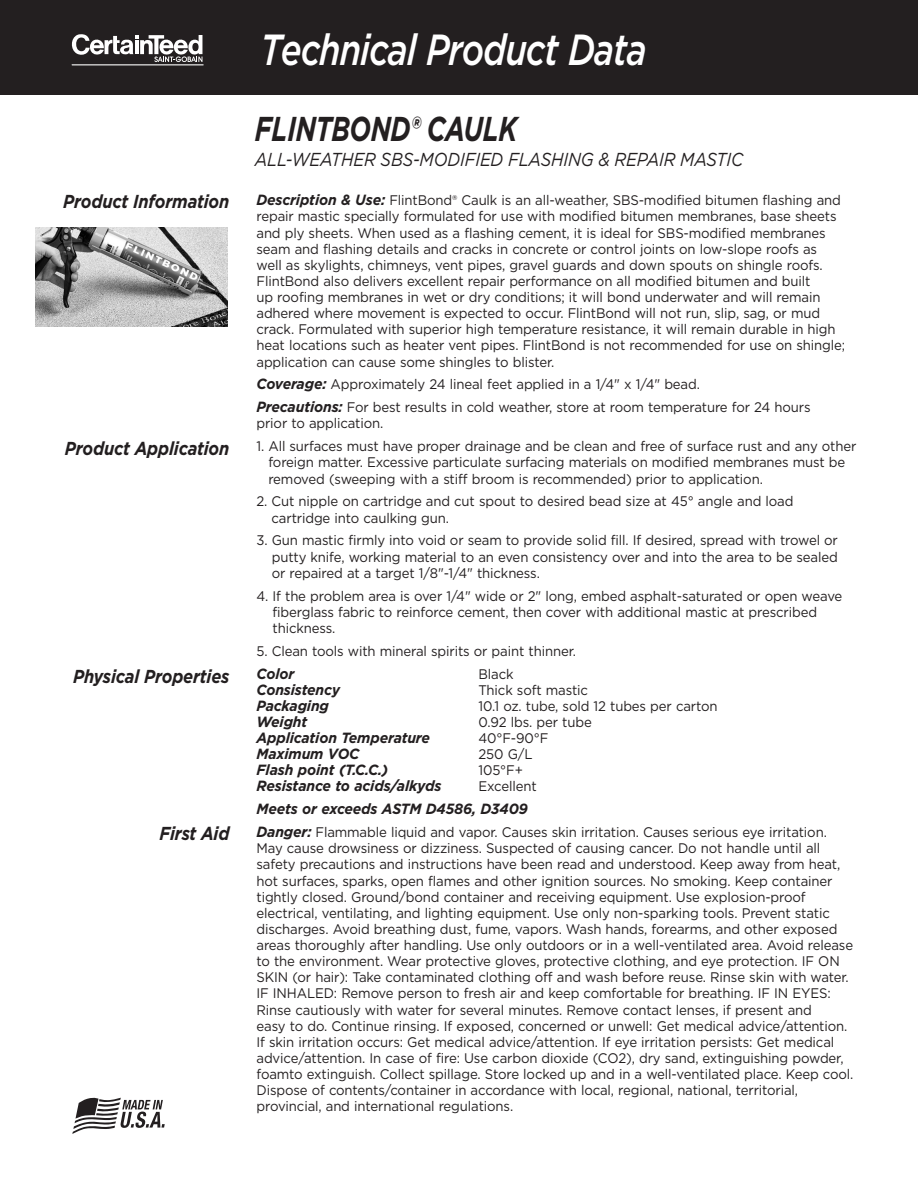
<style>
.page{position:relative;width:918px;height:1188px;background:#fff}
.page>*{position:absolute;margin:0;border:0;box-sizing:border-box;transform-origin:0 0}
.t1{font:italic 700 45px "Arial Narrow";letter-spacing:-.03em;color:#fff}
.t2{font:italic 500 43.5px "Gotham";letter-spacing:-.03em;color:#fff;scale:.8 1}
.t3{font:italic 700 34.5px "Gotham";letter-spacing:-.015em;color:#231f20;scale:.75 1}
.t4{font:italic 700 18.75px "Gotham";letter-spacing:-.01em;color:#231f20;scale:.88 1}
.t5{font:italic 18.75px "Gotham";letter-spacing:-.01em;color:#231f20;scale:.88 1}
.Body{font:italic 700 14.85px "Gotham";letter-spacing:-.01em;color:#231f20;scale:.95 1}
.Body-2{font:13.8px/16.2px "Gotham";letter-spacing:-.01em;color:#231f20;scale:.95 1}
.s1{font-weight:700;font-style:italic;font-size:14.85px}
</style>
<div class="page">
<img style="left:36px;top:228px;width:192px;height:98px">
<div style="left:0;top:0;width:918px;height:95px;background:#231f20"></div>
<svg style="left:72px;top:1098px;width:93px;height:36px"></svg>
<hr style="left:72px;top:64px;width:131px;height:1px;background:#fff">
<svg style="left:72px;top:34px;width:130px;height:28px"></svg>
<p class="t4" style="left:63px;top:189px;width:191px">Product Information</p>
<p class="t4" style="left:65px;top:436px;width:189px">Product Application</p>
<p class="t4" style="left:73px;top:664px;width:179px">Physical Properties</p>
<p class="t4" style="left:159px;top:821px;width:81px">First Aid</p>
<p class="t1" style="left:256px;top:15px;width:385px">Technical Product Data</p>
<p class="t2" style="left:260px;top:21px;width:484px">Technical Product Data</p>
<p class="t3" style="left:255px;top:106px;width:351px">FLINTBOND® CAULK</p>
<p class="t5" style="left:255px;top:147px;width:556px">ALL-WEATHER SBS-MODIFIED FLASHING &amp; REPAIR MASTIC</p>
<p class="Body-2" style="left:256px;top:192px;width:621px"><span class="s1">Description &amp; Use:</span> FlintBond® Caulk is an all-weather, SBS-modified bitumen flashing and repair mastic specially formulated for use with modified bitumen membranes, base sheets and ply sheets. When used as a flashing cement, it is ideal for SBS-modified membranes seam and flashing details and cracks in concrete or control joints on low-slope roofs as well as skylights, chimneys, vent pipes, gravel guards and down spouts on shingle roofs.<br>FlintBond also delivers excellent repair performance on all modified bitumen and built<br>up roofing membranes in wet or dry conditions; it will bond underwater and will remain adhered where movement is expected to occur. FlintBond will not run, slip, sag, or mud crack. Formulated with superior high temperature resistance, it will remain durable in high heat locations such as heater vent pipes. FlintBond is not recommended for use on shingle; application can cause some shingles to blister.</p>
<p class="Body-2" style="left:256px;top:376px;width:468px"><span class="s1">Coverage:</span> Approximately 24 lineal feet applied in a 1/4" x 1/4" bead.</p>
<p class="Body-2" style="left:256px;top:399px;width:585px"><span class="s1">Precautions:</span> For best results in cold weather, store at room temperature for 24 hours prior to application.</p>
<p class="Body-2" style="left:268px;top:438px;width:621px;text-indent:-12px">1. All surfaces must have proper drainage and be clean and free of surface rust and any other foreign matter. Excessive particulate surfacing materials on modified membranes must be removed (sweeping with a stiff broom is recommended) prior to application.</p>
<p class="Body-2" style="left:272px;top:493px;width:551px;text-indent:-15px">2. Cut nipple on cartridge and cut spout to desired bead size at 45° angle and load cartridge into caulking gun.</p>
<p class="Body-2" style="left:272px;top:532px;width:598px;text-align:justify;text-indent:-15px">3. Gun mastic firmly into void or seam to provide solid fill. If desired, spread with trowel or putty knife, working material to an even consistency over and into the area to be sealed or repaired at a target 1/8"-1/4" thickness.</p>
<p class="Body-2" style="left:273px;top:587px;width:601px;text-indent:-16px">4. If the problem area is over 1/4" wide or 2" long, embed asphalt-saturated or open weave fiberglass fabric to reinforce cement, then cover with additional mastic at prescribed thickness.</p>
<p class="Body-2" style="left:256px;top:642px;width:338px">5. Clean tools with mineral spirits or paint thinner.</p>
<p class="Body" style="left:256px;top:663px;width:41px">Color</p>
<p class="Body-2" style="left:478px;top:665px;width:38px">Black</p>
<p class="Body" style="left:256px;top:680px;width:89px">Consistency</p>
<p class="Body-2" style="left:478px;top:681px;width:117px">Thick soft mastic</p>
<p class="Body" style="left:256px;top:696px;width:78px">Packaging</p>
<p class="Body-2" style="left:478px;top:698px;width:253px">10.1 oz. tube, sold 12 tubes per carton</p>
<p class="Body" style="left:256px;top:712px;width:55px">Weight</p>
<p class="Body-2" style="left:478px;top:714px;width:121px">0.92 lbs. per tube</p>
<p class="Body" style="left:256px;top:728px;width:184px">Application Temperature</p>
<p class="Body-2" style="left:478px;top:730px;width:75px">40°F-90°F</p>
<p class="Body" style="left:256px;top:744px;width:110px">Maximum VOC</p>
<p class="Body-2" style="left:478px;top:746px;width:58px">250 G/L</p>
<p class="Body" style="left:256px;top:760px;width:140px">Flash point (T.C.C.)</p>
<p class="Body-2" style="left:478px;top:762px;width:48px">105°F+</p>
<p class="Body" style="left:256px;top:776px;width:196px">Resistance to acids/alkyds</p>
<p class="Body-2" style="left:478px;top:778px;width:63px">Excellent</p>
<p class="Body" style="left:256px;top:799px;width:287px">Meets or exceeds ASTM D4586, D3409</p>
<p class="Body-2" style="left:256px;top:824px;width:630px"><span class="s1">Danger:</span> Flammable liquid and vapor. Causes skin irritation. Causes serious eye irritation.<br>May cause drowsiness or dizziness. Suspected of causing cancer. Do not handle until all safety precautions and instructions have been read and understood. Keep away from heat, hot surfaces, sparks, open flames and other ignition sources. No smoking. Keep container tightly closed. Ground/bond container and receiving equipment. Use explosion-proof electrical, ventilating, and lighting equipment. Use only non-sparking tools. Prevent static discharges. Avoid breathing dust, fume, vapors. Wash hands, forearms, and other exposed areas thoroughly after handling. Use only outdoors or in a well-ventilated area. Avoid release to the environment. Wear protective gloves, protective clothing, and eye protection. IF ON SKIN (or hair): Take contaminated clothing off and wash before reuse. Rinse skin with water.<br>IF INHALED: Remove person to fresh air and keep comfortable for breathing. IF IN EYES:<br>Rinse cautiously with water for several minutes. Remove contact lenses, if present and<br>easy to do. Continue rinsing. If exposed, concerned or unwell: Get medical advice/attention.<br>If skin irritation occurs: Get medical advice/attention. If eye irritation persists: Get medical advice/attention. In case of fire: Use carbon dioxide (CO2), dry sand, extinguishing powder, foamto extinguish. Collect spillage. Store locked up and in a well-ventilated place. Keep cool.<br>Dispose of contents/container in accordance with local, regional, national, territorial, provincial, and international regulations.</p>
</div>
